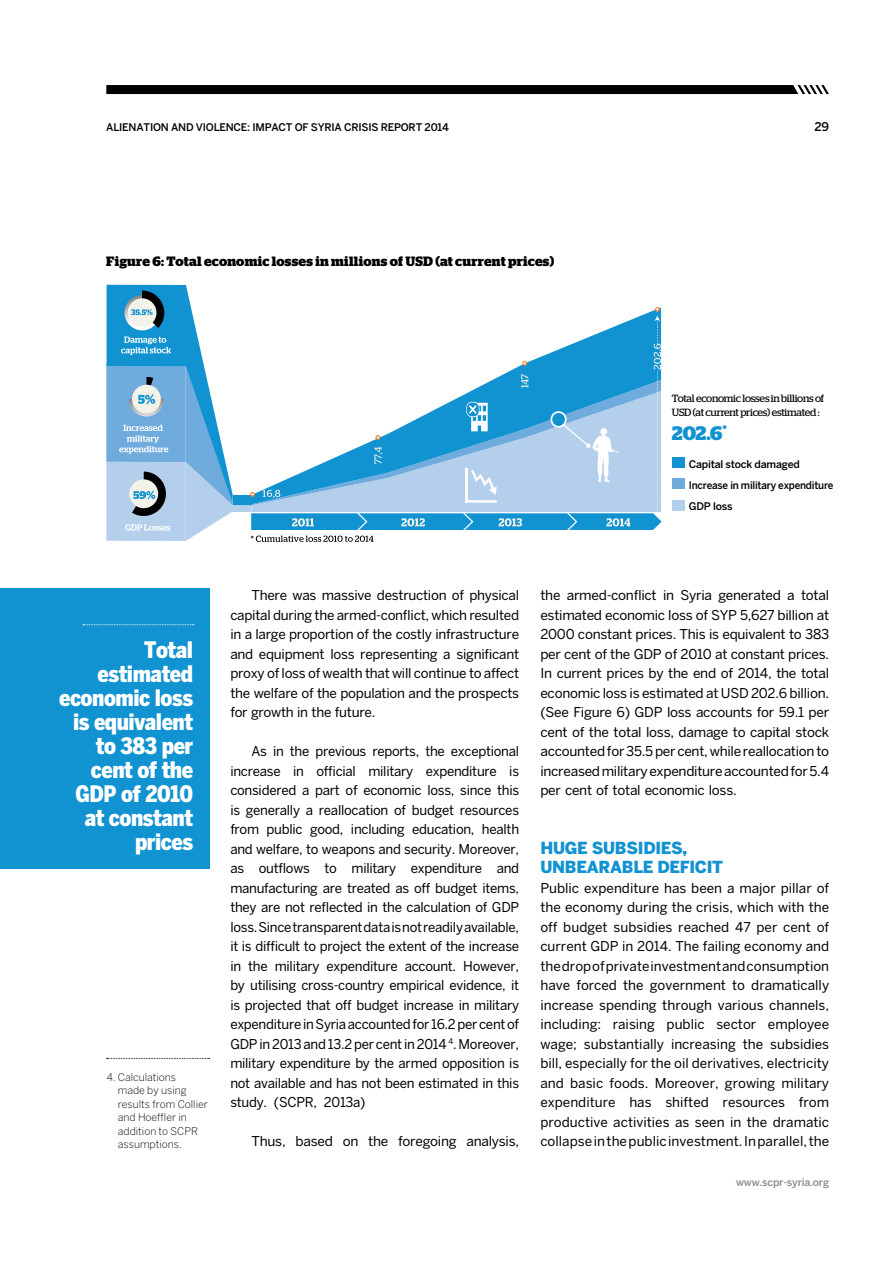
<style>
.page{position:relative;width:893px;height:1263px;background:#fff}
.page>*{position:absolute;margin:0;border:0;box-sizing:border-box;transform-origin:0 0}
.t1{font:900 condensed 22.5px/24px "Benton Sans";letter-spacing:-.02em;color:#fff;text-align:right}
.t2{font:700 19.5px "Stag";color:#1192d1}
.t3{font:900 16.5px "Benton Sans";letter-spacing:-.02em;color:#1192d1}
.t4{font:13.5px/19.5px "Benton Sans";letter-spacing:-.02em;color:#000;text-align:justify}
.t5{font:700 13.5px "Stag";letter-spacing:.02em;color:#000}
.t6{font:500 12px "Benton Sans";color:#000}
.t7{font:500 10.5px/21.5px "Benton Sans";letter-spacing:-.02em;color:#000}
.t8{font:300 10.5px/13.5px "Benton Sans";color:#000}
.t9{font:10.5px/14.4px "Stag";letter-spacing:-.025em;color:#000}
.t10{font:500 10.5px "Benton Sans";letter-spacing:-.02em;color:#8a8c8e}
</style>
<div class="page">
<svg style="left:106px;top:85px;width:723px;height:9px;background:#080808"></svg>
<svg style="left:107px;top:1058px;width:103px;height:1px"></svg>
<div style="left:106px;top:462px;width:80px;height:79px;background:#b4cfec"></div>
<div style="left:106px;top:363px;width:80px;height:99px;background:#6fabdd"></div>
<div style="left:107px;top:285px;width:79px;height:81px;background:#1192d1"></div>
<svg style="left:129px;top:479px;width:29px;height:29px"></svg>
<svg style="left:132px;top:472px;width:34px;height:44px"></svg>
<svg style="left:125px;top:524px;width:45px;height:7px"></svg>
<svg style="left:121px;top:291px;width:50px;height:64px"></svg>
<svg style="left:129px;top:377px;width:35px;height:40px"></svg>
<svg style="left:119px;top:425px;width:49px;height:29px"></svg>
<svg style="left:186px;top:285px;width:476px;height:257px"></svg>
<div style="left:672px;top:457px;width:12px;height:11px;background:#1192d1"></div>
<div style="left:672px;top:478px;width:12px;height:11px;background:#6fabdd"></div>
<div style="left:672px;top:500px;width:12px;height:10px;background:#b4cfec"></div>
<div style="left:0;top:588px;width:209px;height:280px;background:#1192d1"></div>
<svg style="left:83px;top:624px;width:111px;height:1px"></svg>
<p class="t7" style="left:106px;top:116px;width:173px">ALIENATION AND VIOLENCE: Impact</p>
<p class="t7" style="left:295px;top:116px;width:70px">of Syria Crisis</p>
<p class="t7" style="left:381px;top:116px;width:70px">Re po rt 2014</p>
<p class="t6" style="left:814px;top:119px;width:16px">29</p>
<p class="t5" style="left:106px;top:253px;width:449px">Figure 6: Total economic losses in millions of USD (at current prices)</p>
<p class="t9" style="left:672px;top:391px;width:154px">Total economic losses in billions of<br>USD (at current prices) estimated :</p>
<h2 class="t2" style="left:672px;top:421px;width:57px">202.6<sup>*</sup></h2>
<p class="t7" style="left:689px;top:453px;width:146px">Capital stock damaged<br>Increase in military expenditure</p>
<p class="t7" style="left:689px;top:495px;width:45px">GDP loss</p>
<h1 class="t1" style="left:59px;top:638px;width:136px">Total estimated economic loss is equivalent to 383 per cent of the<br>GDP of 2010 at constant prices</h1>
<p class="t8" style="left:118px;top:1070px;width:91px;text-indent:-11px">4. Calculations<br>made by using results from Collier and Hoeffler in addition to SCPR assumptions.</p>
<p class="t4" style="left:230px;top:585px;width:290px;text-indent:21px">There was massive destruction of physical capital during the armed-conflict, which resulted in a large proportion of the costly infrastructure and equipment loss representing a significant proxy of loss of wealth that will continue to affect the welfare of the population and the prospects for growth in the future.</p>
<p class="t4" style="left:230px;top:741px;width:290px;text-indent:21px">As in the previous reports, the exceptional increase in official military expenditure is considered a part of economic loss, since this is generally a reallocation of budget resources from public good, including education, health and welfare, to weapons and security. Moreover, as outflows to military expenditure and manufacturing are treated as off budget items, they are not reflected in the calculation of GDP loss. Since transparent data is not readily available, it is difficult to project the extent of the increase in the military expenditure account. However, by utilising cross-country empirical evidence, it is projected that off budget increase in military expenditure in Syria accounted for 16.2 per cent of GDP in 2013 and 13.2 per cent in 2014 <sup>4</sup>. Moreover, military expenditure by the armed opposition is not available and has not been estimated in this study. (SCPR, 2013a)</p>
<p class="t4" style="left:252px;top:1131px;width:269px">Thus, based on the foregoing analysis,</p>
<p class="t4" style="left:540px;top:585px;width:290px">the armed-conflict in Syria generated a total estimated economic loss of SYP 5,627 billion at 2000 constant prices. This is equivalent to 383 per cent of the GDP of 2010 at constant prices.<br>In current prices by the end of 2014, the total economic loss is estimated at USD 202.6 billion. (See Figure 6) GDP loss accounts for 59.1 per cent of the total loss, damage to capital stock accounted for 35.5 per cent, while reallocation to increased military expenditure accounted for 5.4 per cent of total economic loss.</p>
<p class="t3" style="left:540px;top:838px;width:25px">HUGE</p>
<p class="t3" style="left:592px;top:838px;width:23px">SUBSIDIES</p>
<p class="t3" style="left:683px;top:838px;width:6px">,</p>
<p class="t3" style="left:540px;top:857px;width:24px">UNBEARABLE</p>
<p class="t3" style="left:657px;top:857px;width:22px">DEFICIT</p>
<p class="t4" style="left:540px;top:878px;width:290px">Public expenditure has been a major pillar of the economy during the crisis, which with the off budget subsidies reached 47 per cent of current GDP in 2014. The failing economy and the drop of private investment and consumption have forced the government to dramatically increase spending through various channels, including: raising public sector employee wage; substantially increasing the subsidies bill, especially for the oil derivatives, electricity and basic foods. Moreover, growing military expenditure has shifted resources from productive activities as seen in the dramatic collapse in the public investment. In parallel, the</p>
<p class="t10" style="left:736px;top:1175px;width:95px">www.scpr-syria.org</p>
</div>
